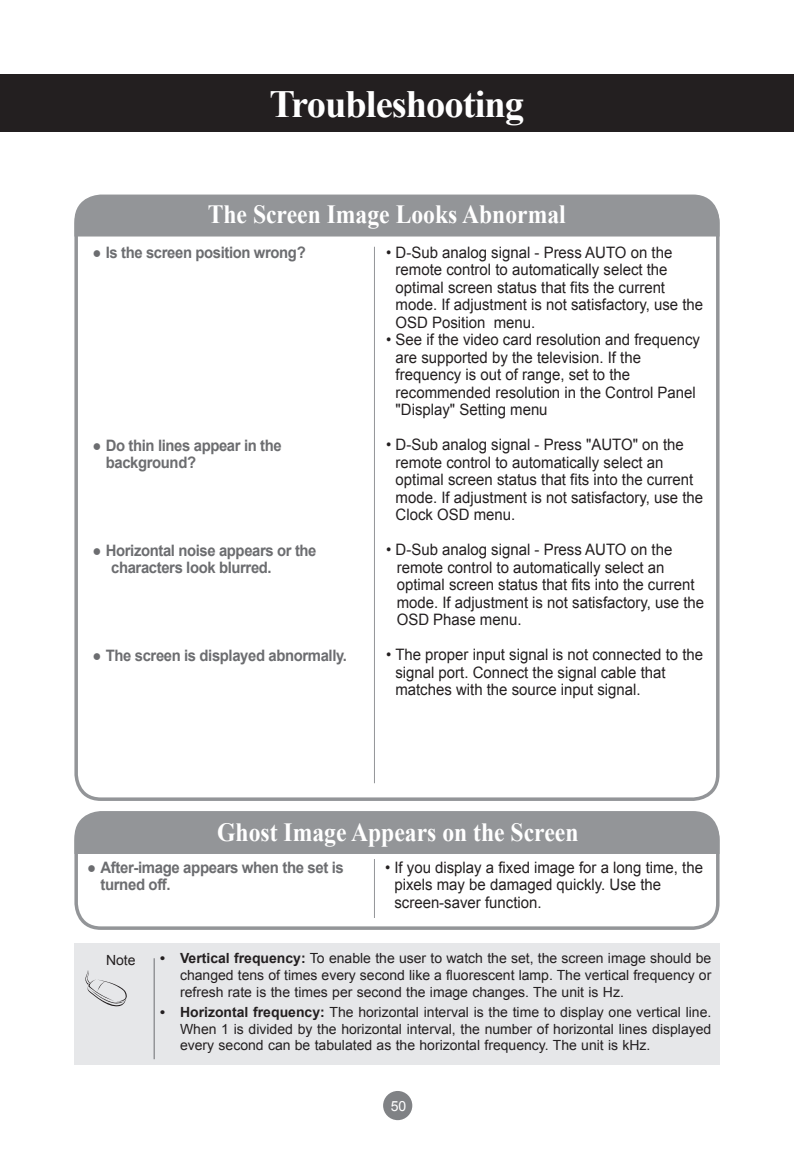
<style>
.page{position:relative;width:794px;height:1166px;background:#fff}
.page>*{position:absolute;margin:0;border:0;box-sizing:border-box;transform-origin:0 0}
.Black_Title_22pt{font:700 38.5px "Times New Roman";letter-spacing:-.025em;color:#fff}
.Troubleshooting_smal{font:700 26.25px "Times New Roman";color:#fff;scale:.9 1}
.NOMAL_TEXT_9_LEFT_95{font:15.75px/17.5px "Arial";color:#231f20;scale:.95 1}
.NOMAL_TEXT_9_BOLD_GR{font:700 15.75px/17.5px "Arial";letter-spacing:-.025em;color:#6c6d70;scale:.95 1}
.NOMAL_TEXT_9_BOLD_GR-2{font:700 15.75px "Arial";letter-spacing:-.025em;color:#6c6d70;scale:.94 1}
.body_main_8pt{font:14px/16.8px "Arial";color:#231f20;text-align:justify}
.정규{font:14px "Arial";color:#231f20}
.t1{font:14px "Arial";color:#fff}
.s1{font-weight:700}
</style>
<div class="page">
<div style="left:383px;top:1091px;width:29px;height:29px;background:#808285;border-radius:50%"></div>
<div style="left:0;top:74px;width:794px;height:58px;background:#231f20"></div>
<div style="left:78px;top:195px;width:641px;height:41px;background:#939598"></div>
<div style="left:74px;top:195px;width:645px;height:606px;border:4px solid #939598;border-radius:25px"></div>
<hr style="left:374px;top:247px;width:1px;height:536px;background:#939598">
<div style="left:79px;top:812px;width:640px;height:42px;background:#939598"></div>
<div style="left:74px;top:811px;width:645px;height:119px;border:4px solid #939598;border-radius:25px"></div>
<hr style="left:374px;top:859px;width:1px;height:59px;background:#939598">
<div style="left:74px;top:943px;width:645px;height:121px;background:#e6e7e9"></div>
<svg style="left:85px;top:970px;width:42px;height:37px"></svg>
<hr style="left:154px;top:958px;width:1px;height:101px;background:#6c6d70">
<p class="Black_Title_22pt" style="left:269px;top:78px;width:256px">Troubleshooting</p>
<p class="Troubleshooting_smal" style="left:208px;top:196px;width:399px">The Screen Image Looks Abnormal</p>
<p class="NOMAL_TEXT_9_LEFT_95" style="left:395px;top:243px;width:325px;text-indent:-9px">• D-Sub analog signal - Press AUTO on the remote control to automatically select the optimal screen status that fits the current mode. If adjustment is not satisfactory, use the OSD Position menu.</p>
<p class="NOMAL_TEXT_9_LEFT_95" style="left:395px;top:331px;width:322px;text-indent:-9px">• See if the video card resolution and frequency are supported by the television. If the frequency is out of range, set to the recommended resolution in the Control Panel "Display" Setting menu</p>
<p class="NOMAL_TEXT_9_LEFT_95" style="left:395px;top:436px;width:325px;text-indent:-9px">• D-Sub analog signal - Press "AUTO" on the remote control to automatically select an optimal screen status that fits into the current mode. If adjustment is not satisfactory, use the Clock OSD menu.</p>
<p class="NOMAL_TEXT_9_LEFT_95" style="left:386px;top:541px;width:303px">• D-Sub analog signal - Press AUTO on the</p>
<p class="NOMAL_TEXT_9_LEFT_95" style="left:397px;top:558px;width:325px">remote control to automatically select an optimal screen status that fits into the current mode. If adjustment is not satisfactory, use the OSD Phase menu.</p>
<p class="NOMAL_TEXT_9_LEFT_95" style="left:395px;top:646px;width:325px;text-indent:-9px">• The proper input signal is not connected to the signal port. Connect the signal cable that matches with the source input signal.</p>
<p class="NOMAL_TEXT_9_BOLD_GR" style="left:92px;top:244px;width:226px">● Is the screen position wrong?</p>
<p class="NOMAL_TEXT_9_BOLD_GR" style="left:106px;top:437px;width:187px;text-indent:-13px">● Do thin lines appear in the background?</p>
<p class="NOMAL_TEXT_9_BOLD_GR" style="left:92px;top:542px;width:237px">● Horizontal noise appears or the</p>
<p class="NOMAL_TEXT_9_BOLD_GR-2" style="left:111px;top:557px;width:172px">characters look blurred.</p>
<p class="NOMAL_TEXT_9_BOLD_GR" style="left:92px;top:647px;width:269px">● The screen is displayed abnormally.</p>
<p class="Troubleshooting_smal" style="left:217px;top:814px;width:403px">Ghost Image Appears on the Screen</p>
<p class="NOMAL_TEXT_9_BOLD_GR" style="left:100px;top:859px;width:258px;text-indent:-13px">● After-image appears when the set is turned off.</p>
<p class="NOMAL_TEXT_9_LEFT_95" style="left:394px;top:859px;width:326px;text-indent:-9px">• If you display a fixed image for a long time, the pixels may be damaged quickly. Use the screen-saver function.</p>
<p class="정규" style="left:106px;top:951px;width:31px">Note</p>
<p class="body_main_8pt" style="left:180px;top:950px;width:533px;text-indent:-20px"><span class="s1">• Vertical frequency:</span> To enable the user to watch the set, the screen image should be changed tens of times every second like a fluorescent lamp. The vertical frequency or refresh rate is the times per second the image changes. The unit is Hz.</p>
<p class="body_main_8pt" style="left:180px;top:1003px;width:533px;text-indent:-20px"><span class="s1">• Horizontal frequency:</span> The horizontal interval is the time to display one vertical line.<br>When 1 is divided by the horizontal interval, the number of horizontal lines displayed every second can be tabulated as the horizontal frequency. The unit is kHz.</p>
<p class="t1" style="left:391px;top:1097px;width:17px">50</p>
</div>
